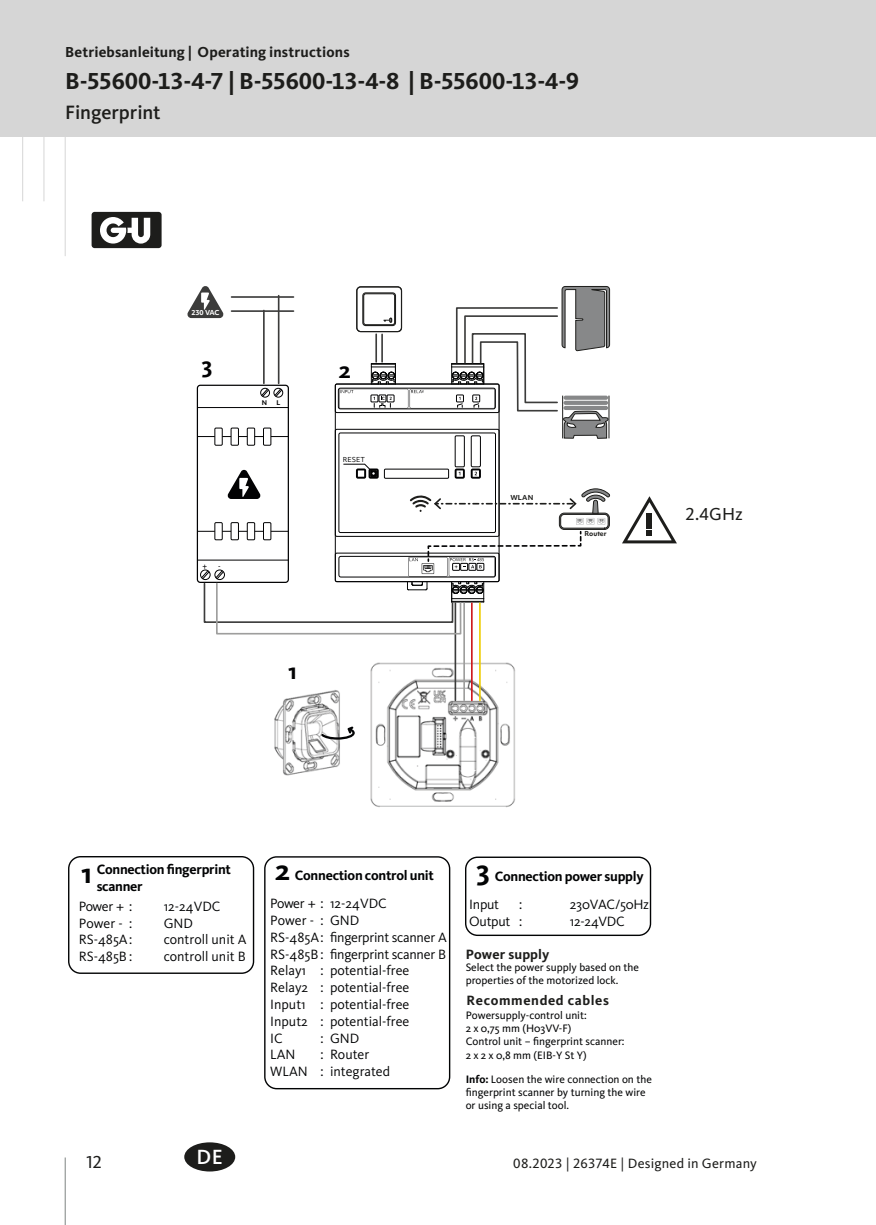
<style>
.page{position:relative;width:876px;height:1225px;background:#fff}
.page>*{position:absolute;margin:0;border:0;box-sizing:border-box;transform-origin:0 0}
.t1{font:700 24px "Kievit Pro";letter-spacing:-.015em;color:#1d1d1b}
.t2{font:700 23.6px "Kievit Pro";color:#020203}
.t3{font:500 21.4px "Kievit Pro";color:#fff}
.t4{font:500 20px "Kievit Pro";letter-spacing:-.005em;color:#1d1d1b}
.FR_Fließtext{font:18px "Kievit Pro";letter-spacing:.01em;color:#1d1d1b}
.t5{font:700 15px "Kievit Pro";letter-spacing:.01em;color:#1d1d1b}
.t6{font:14px/16.8px "Kievit Pro";color:#020304}
.t7{font:700 14px/16.8px "Kievit Pro";letter-spacing:-.02em;color:#020304}
.t8{font:14px "Kievit Pro";letter-spacing:.015em;color:#1d1d1b}
.t9{font:700 14px "Kievit Pro";letter-spacing:.045em;color:#1d1d1b}
.t10{font:700 14px "Kievit Pro";letter-spacing:.01em;color:#1d1d1b}
.t11{font:11.2px/13.4px "Kievit Pro";color:#020304}
.t12{font:8.6px "Kievit Pro";color:#020203;scale:.92 1}
.t13{font:700 6.6px "Objektiv Mk 1";color:#1e1e1c}
.t14{font:700 6.6px "Objektiv Mk 1";letter-spacing:-.025em;color:#fff}
.t15{font:6.6px "Objektiv Mk 1";color:#020203}
.t16{font:700 6.2px "Objektiv Mk 1";color:#020203}
.t17{font:4.2px "Kievit Pro";color:#020203}
.s1{font-size:29.4px}
.s2{font-weight:400}
.s3{font-weight:700}
</style>
<div class="page">
<hr style="left:65px;top:1157px;width:1px;height:68px;background:#7d8382">
<hr style="left:65px;top:136px;width:1px;height:120px;background:#d6d6d6">
<hr style="left:44px;top:136px;width:1px;height:65px;background:#d6d6d6">
<hr style="left:22px;top:136px;width:1px;height:65px;background:#d6d6d6">
<div style="left:0;top:0;width:859px;height:136px;background:#d6d6d6"></div>
<div style="left:859px;top:0;width:17px;height:136px;background:#d6d6d6"></div>
<div style="left:92px;top:212px;width:70px;height:36px;background:#1d1d1b;border-radius:3px"></div>
<svg style="left:100px;top:217px;width:50px;height:27px"></svg>
<div style="left:184px;top:1142px;width:51px;height:29px;background:#1d1d1b;border-radius:50%"></div>
<img style="left:370px;top:657px;width:146px;height:151px">
<div style="left:455px;top:436px;width:9px;height:31px;border:1px solid #020203"></div>
<div style="left:471px;top:436px;width:9px;height:31px;border:1px solid #020203"></div>
<img style="left:274px;top:690px;width:66px;height:86px">
<div style="left:197px;top:385px;width:92px;height:198px;border:1px solid #020203;border-radius:3px"></div>
<hr style="left:198px;top:407px;width:90px;height:1px;background:#020203">
<hr style="left:198px;top:436px;width:90px;height:1px;background:#020203">
<hr style="left:198px;top:531px;width:90px;height:1px;background:#020203">
<hr style="left:198px;top:559px;width:90px;height:1px;background:#020203">
<div style="left:215px;top:428px;width:7px;height:17px;background:#fff"></div>
<div style="left:215px;top:428px;width:8px;height:17px;border:1px solid #020203"></div>
<div style="left:231px;top:428px;width:7px;height:17px;background:#fff"></div>
<div style="left:231px;top:428px;width:8px;height:17px;border:1px solid #020203"></div>
<div style="left:247px;top:428px;width:8px;height:17px;background:#fff"></div>
<div style="left:247px;top:428px;width:8px;height:17px;border:1px solid #020203"></div>
<div style="left:263px;top:428px;width:8px;height:17px;background:#fff"></div>
<div style="left:263px;top:428px;width:8px;height:17px;border:1px solid #020203"></div>
<div style="left:200px;top:569px;width:10px;height:11px;border:1px solid #020203;border-radius:50%"></div>
<div style="left:260px;top:388px;width:10px;height:9px;border:1px solid #020203;border-radius:50%"></div>
<div style="left:274px;top:388px;width:9px;height:9px;border:1px solid #020203;border-radius:50%"></div>
<svg style="left:261px;top:388px;width:21px;height:9px"></svg>
<svg style="left:338px;top:286px;width:272px;height:153px"></svg>
<svg style="left:187px;top:286px;width:37px;height:32px"></svg>
<svg style="left:319px;top:725px;width:36px;height:16px"></svg>
<hr style="left:455px;top:603px;width:1px;height:97px;background:#3c3c3b">
<hr style="left:479px;top:603px;width:2px;height:97px;background:#eecd02">
<hr style="left:463px;top:603px;width:2px;height:97px;background:#9e9e9d">
<hr style="left:471px;top:603px;width:2px;height:97px;background:#ce181c">
<svg style="left:201px;top:463px;width:409px;height:172px"></svg>
<hr style="left:263px;top:310px;width:2px;height:73px;background:#3c3c3b">
<hr style="left:278px;top:296px;width:1px;height:87px;background:#3c3c3b">
<hr style="left:232px;top:296px;width:61px;height:2px;background:#3c3c3b">
<hr style="left:232px;top:310px;width:61px;height:2px;background:#3c3c3b">
<div style="left:68px;top:856px;width:186px;height:118px;border:1px solid #020304;border-radius:12px"></div>
<div style="left:264px;top:856px;width:186px;height:233px;border:1px solid #020304;border-radius:12px"></div>
<div style="left:465px;top:856px;width:186px;height:80px;border:1px solid #020304;border-radius:12px"></div>
<svg style="left:622px;top:496px;width:55px;height:48px"></svg>
<div style="left:647px;top:513px;width:5px;height:15px;background:#1d1d1b"></div>
<p class="t5" style="left:65px;top:43px;width:286px">Betriebsanleitung | Operating instructions</p>
<h1 class="t1" style="left:65px;top:67px;width:515px">B-55600-13-4-7 | B-55600-13-4-8 | B-55600-13-4-9</h1>
<h3 class="t4" style="left:65px;top:100px;width:97px">Fingerprint</h3>
<p class="t14" style="left:191px;top:308px;width:30px">230 VAC</p>
<p class="t2" style="left:202px;top:351px;width:12px">3</p>
<p class="t2" style="left:339px;top:355px;width:13px">2</p>
<p class="t16" style="left:262px;top:398px;width:7px">N</p>
<p class="t16" style="left:277px;top:398px;width:5px">L</p>
<p class="t12" style="left:202px;top:561px;width:6px">+</p>
<p class="t12" style="left:218px;top:561px;width:4px">-</p>
<p class="t2" style="left:288px;top:657px;width:10px">1</p>
<p class="t15" style="left:343px;top:454px;width:24px">RESET</p>
<p class="t17" style="left:422px;top:389px;width:4px">Y</p>
<p class="t13" style="left:511px;top:492px;width:24px">WLAN</p>
<p class="t13" style="left:584px;top:529px;width:24px">Router</p>
<p class="FR_Fließtext" style="left:685px;top:503px;width:59px">2.4GHz</p>
<p class="t7" style="left:97px;top:861px;width:136px;text-indent:-16px"><span class="s1">1</span> Connection fingerprint scanner</p>
<p class="t6" style="left:79px;top:897px;width:55px">Power + :</p>
<p class="t6" style="left:164px;top:897px;width:58px">12-24VDC</p>
<p class="t6" style="left:79px;top:914px;width:55px">Power - :</p>
<p class="t6" style="left:164px;top:914px;width:31px">GND</p>
<p class="t6" style="left:79px;top:931px;width:55px">RS-485A :</p>
<p class="t6" style="left:164px;top:931px;width:84px">controll unit A</p>
<p class="t6" style="left:79px;top:948px;width:55px">RS-485B :</p>
<p class="t6" style="left:164px;top:948px;width:84px">controll unit B</p>
<p class="t7" style="left:270px;top:861px;width:165px;line-height:28.2px;text-indent:5px"><span class="s1">2</span> Connection control unit<br><span class="s2">Power + : 12-24VDC</span></p>
<p class="t6" style="left:270px;top:912px;width:178px">Power - : GND<br>RS-485A : fingerprint scanner A<br>RS-485B : fingerprint scanner B<br>Relay1 : potential-free<br>Relay2 : potential-free<br>Input1 : potential-free<br>Input2 : potential-free<br>IC</p>
<p class="t6" style="left:321px;top:1029px;width:40px">: GND</p>
<p class="t6" style="left:270px;top:1046px;width:121px;text-indent:50px">: Router<br>WLAN : integrated</p>
<p class="t6" style="left:270px;top:1046px;width:27px">LAN</p>
<p class="t7" style="left:469px;top:862px;width:176px;line-height:27.8px;text-indent:7px"><span class="s1">3</span> Connection power supply<br><span class="s2">Input</span></p>
<p class="t6" style="left:519px;top:895px;width:5px">:</p>
<p class="t6" style="left:570px;top:895px;width:81px">230VAC/50Hz</p>
<p class="t6" style="left:469px;top:912px;width:55px">Output :</p>
<p class="t6" style="left:570px;top:912px;width:56px">12-24VDC</p>
<p class="t10" style="left:466px;top:946px;width:85px">Power supply</p>
<p class="t11" style="left:466px;top:960px;width:175px">Select the power supply based on the properties of the motorized lock.</p>
<p class="t9" style="left:467px;top:992px;width:144px">Recommended cables</p>
<p class="t11" style="left:466px;top:1008px;width:160px">Powersupply-control unit:<br>2 x 0,75 mm (H03VV-F)<br>Control unit – fingerprint scanner:<br>2 x 2 x 0,8 mm (EIB-Y St Y)</p>
<p class="t11" style="left:466px;top:1072px;width:188px"><span class="s3">Info:</span> Loosen the wire connection on the fingerprint scanner by turning the wire or using a special tool.</p>
<h3 class="t3" style="left:197px;top:1144px;width:28px">DE</h3>
<p class="FR_Fließtext" style="left:86px;top:1151px;width:17px">12</p>
<p class="t8" style="left:513px;top:1155px;width:245px">08.2023 | 26374E | Designed in Germany</p>
</div>
